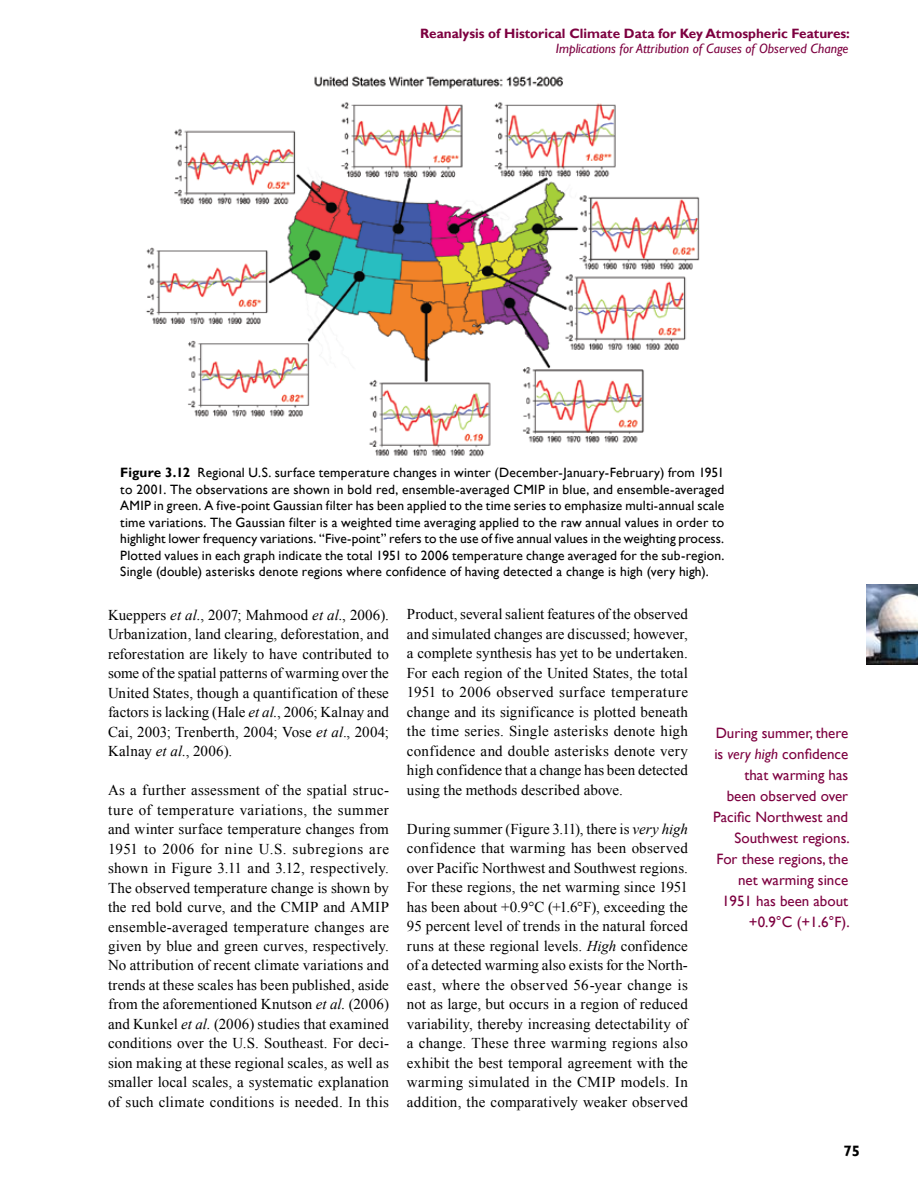
<style>
.page{position:relative;width:918px;height:1188px;background:#fff}
.page>*{position:absolute;margin:0;border:0;box-sizing:border-box;transform-origin:0 0}
.t1{font:15px/19.5px "Times New Roman";letter-spacing:.01em;color:#000;text-align:justify}
.t2{font:15px/21px "Gill Sans";color:#7d0040;text-align:right}
.t3{font:700 15px "Gill Sans";color:#000}
.t4{font:13.5px/16.5px "Gill Sans";letter-spacing:.015em;color:#000;text-align:justify}
.t5{font:700 13.5px "Gill Sans";color:#7d0040}
.t6{font:italic 13.5px "Gill Sans";color:#7d0040}
.s1{font-weight:700}
.s2{font-style:italic}
</style>
<div class="page">
<img style="left:866px;top:585px;width:52px;height:79px">
<img style="left:146px;top:76px;width:554px;height:381px">
<p class="t5" style="left:420px;top:26px;width:431px">Reanalysis of Historical Climate Data for Key Atmospheric Features:</p>
<p class="t6" style="left:556px;top:41px;width:294px">Implications for Attribution of Causes of Observed Change</p>
<p class="t4" style="left:120px;top:465px;width:606px"><span class="s1">Figure 3.12</span> Regional U.S. surface temperature changes in winter (December-January-February) from 1951 to 2001. The observations are shown in bold red, ensemble-averaged CMIP in blue, and ensemble-averaged AMIP in green. A five-point Gaussian filter has been applied to the time series to emphasize multi-annual scale time variations. The Gaussian filter is a weighted time averaging applied to the raw annual values in order to highlight lower frequency variations. “Five-point” refers to the use of five annual values in the weighting process.<br>Plotted values in each graph indicate the total 1951 to 2006 temperature change averaged for the sub-region.<br>Single (double) asterisks denote regions where confidence of having detected a change is high (very high).</p>
<p class="t1" style="left:108px;top:605px;width:282px">Kueppers <span class="s2">et al.</span>, 2007; Mahmood <span class="s2">et al.</span>, 2006).<br>Urbanization, land clearing, deforestation, and reforestation are likely to have contributed to some of the spatial patterns of warming over the United States, though a quantification of these factors is lacking (Hale <span class="s2">et al.</span>, 2006; Kalnay and Cai, 2003; Trenberth, 2004; Vose <span class="s2">et al</span>., 2004; Kalnay <span class="s2">et al.</span>, 2006).</p>
<p class="t1" style="left:108px;top:780px;width:283px">As a further assessment of the spatial struc&shy;ture of temperature variations, the summer and winter surface temperature changes from 1951 to 2006 for nine U.S. subregions are shown in Figure 3.11 and 3.12, respectively.<br>The observed temperature change is shown by the red bold curve, and the CMIP and AMIP ensemble-averaged temperature changes are given by blue and green curves, respectively.<br>No attribution of recent climate variations and trends at these scales has been published, aside from the aforementioned Knutson <span class="s2">et al.</span> (2006) and Kunkel <span class="s2">et al.</span> (2006) studies that examined conditions over the U.S. Southeast. For deci&shy;sion making at these regional scales, as well as smaller local scales, a systematic explanation of such climate conditions is needed. In this</p>
<p class="t1" style="left:407px;top:604px;width:283px">Product, several salient features of the observed and simulated changes are discussed; however, a complete synthesis has yet to be undertaken.<br>For each region of the United States, the total 1951 to 2006 observed surface temperature change and its significance is plotted beneath the time series. Single asterisks denote high confidence and double asterisks denote very high confidence that a change has been detected using the methods described above.</p>
<p class="t1" style="left:407px;top:819px;width:283px">During summer (Figure 3.11), there is <span class="s2">very high </span>confidence that warming has been observed over Pacific Northwest and Southwest regions.<br>For these regions, the net warming since 1951 has been about +0.9°C (+1.6°F), exceeding the 95 percent level of trends in the natural forced runs at these regional levels. <span class="s2">High</span> confidence of a detected warming also exists for the North&shy;east, where the observed 56-year change is not as large, but occurs in a region of reduced variability, thereby increasing detectability of a change. These three warming regions also exhibit the best temporal agreement with the warming simulated in the CMIP models. In addition, the comparatively weaker observed</p>
<p class="t2" style="left:713px;top:723px;width:138px">During summer, there is <span class="s2">very high</span> confidence that warming has been observed over<br>Pacific Northwest and<br>Southwest regions.<br>For these regions, the net warming since<br>1951 has been about +0.9°C (+1.6°F).</p>
<p class="t3" style="left:843px;top:1142px;width:18px">75</p>
</div>
